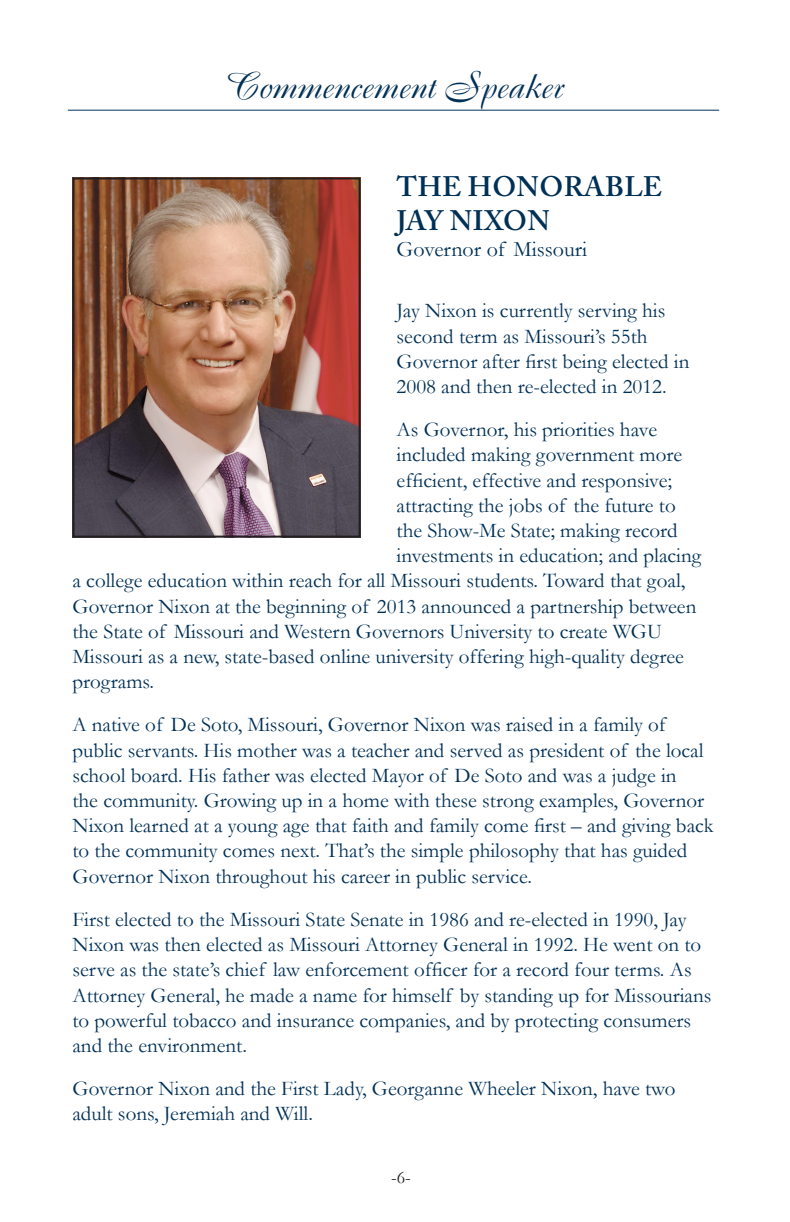
<style>
.page{position:relative;width:790px;height:1222px;background:#fff}
.page>*{position:absolute;margin:0;border:0;box-sizing:border-box;transform-origin:0 0}
.Degree_Title{font:36px "Boulevard";color:#003056}
.Speaker_Name{font:600 28px/33.6px "Adobe Caslon Pro";letter-spacing:.015em;color:#003056}
.Speaker_Title{font:22px "Garamond";color:#003056}
.Paragraph_Text{font:21px/25.2px "Garamond";color:#003056}
.t1{font:18px "Garamond";color:#231f20}
</style>
<div class="page">
<img style="left:75px;top:180px;width:282px;height:354px">
<div style="left:72px;top:177px;width:288px;height:360px;border:2px solid #231f20"></div>
<hr style="left:68px;top:110px;width:651px;height:1px;background:#003056">
<p class="Degree_Title" style="left:224px;top:62px;width:340px">Commencement Speaker</p>
<p class="Speaker_Name" style="left:397px;top:170px;width:267px">THE HONORABLE<br>JAY NIXON</p>
<p class="Speaker_Title" style="left:396px;top:236px;width:192px">Governor of Missouri</p>
<p class="Paragraph_Text" style="left:396px;top:298px;width:294px">Jay Nixon is currently serving his second term as Missouri’s 55th Governor after first being elected in 2008 and then re-elected in 2012.</p>
<p class="Paragraph_Text" style="left:396px;top:417px;width:262px">As Governor, his priorities have</p>
<p class="Paragraph_Text" style="left:396px;top:442px;width:287px">included making government more</p>
<p class="Paragraph_Text" style="left:396px;top:467px;width:277px">efficient, effective and responsive;</p>
<p class="Paragraph_Text" style="left:396px;top:492px;width:281px">attracting the jobs of the future to</p>
<p class="Paragraph_Text" style="left:396px;top:517px;width:283px">the Show-Me State; making record</p>
<p class="Paragraph_Text" style="left:396px;top:543px;width:306px">investments in education; and placing</p>
<p class="Paragraph_Text" style="left:72px;top:568px;width:614px">a college education within reach for all Missouri students. Toward that goal,</p>
<p class="Paragraph_Text" style="left:72px;top:593px;width:625px">Governor Nixon at the beginning of 2013 announced a partnership between</p>
<p class="Paragraph_Text" style="left:72px;top:618px;width:591px">the State of Missouri and Western Governors University to create WGU</p>
<p class="Paragraph_Text" style="left:72px;top:643px;width:613px">Missouri as a new, state-based online university offering high-quality degree</p>
<p class="Paragraph_Text" style="left:72px;top:669px;width:83px">programs.</p>
<p class="Paragraph_Text" style="left:72px;top:712px;width:642px">A native of De Soto, Missouri, Governor Nixon was raised in a family of public servants. His mother was a teacher and served as president of the local school board. His father was elected Mayor of De Soto and was a judge in<br>the community. Growing up in a home with these strong examples, Governor Nixon learned at a young age that faith and family come first – and giving back to the community comes next. That’s the simple philosophy that has guided Governor Nixon throughout his career in public service.</p>
<p class="Paragraph_Text" style="left:72px;top:906px;width:640px">First elected to the Missouri State Senate in 1986 and re-elected in 1990, Jay Nixon was then elected as Missouri Attorney General in 1992. He went on to serve as the state’s chief law enforcement officer for a record four terms. As Attorney General, he made a name for himself by standing up for Missourians to powerful tobacco and insurance companies, and by protecting consumers and the environment.</p>
<p class="Paragraph_Text" style="left:72px;top:1075px;width:604px">Governor Nixon and the First Lady, Georganne Wheeler Nixon, have two adult sons, Jeremiah and Will.</p>
<p class="t1" style="left:391px;top:1166px;width:21px">-6-</p>
</div>
